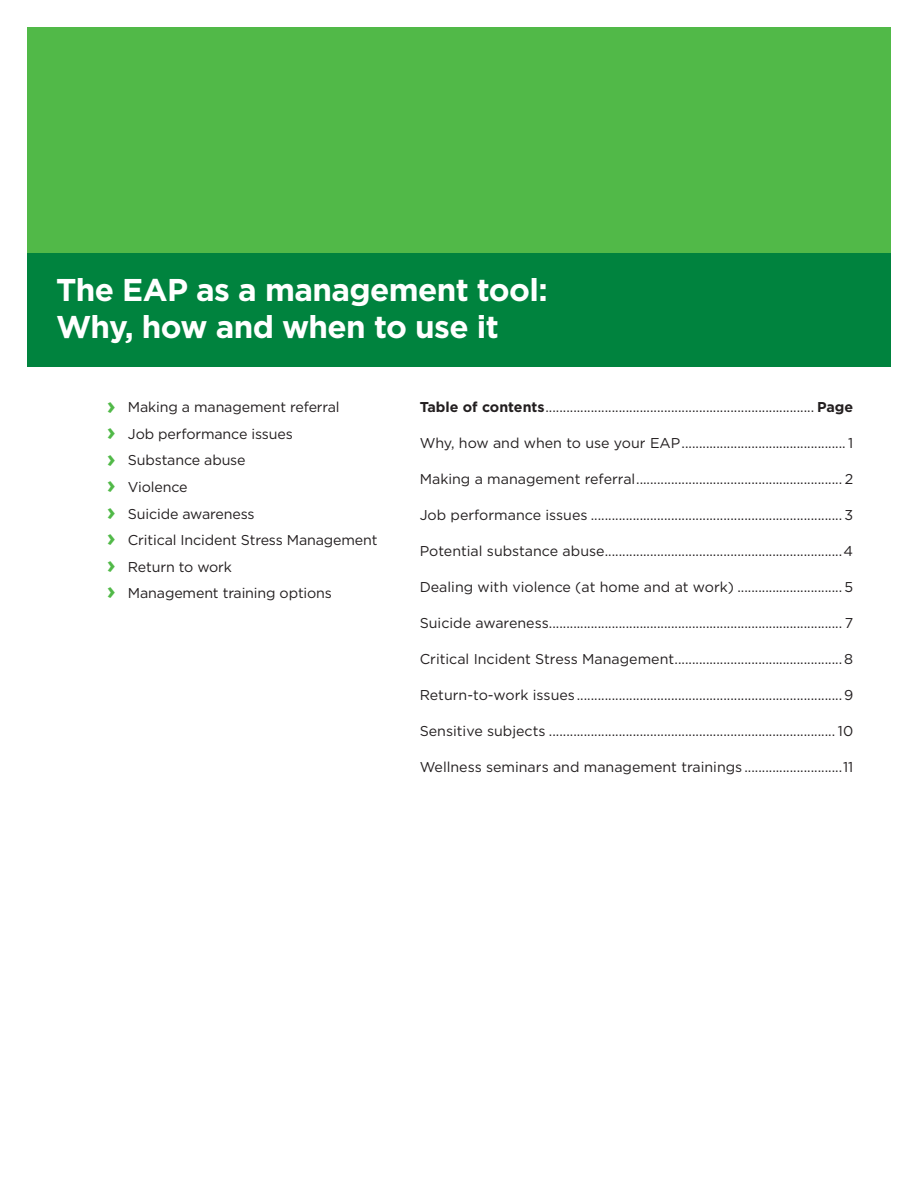
<style>
.page{position:relative;width:918px;height:1188px;background:#fff}
.page>*{position:absolute;margin:0;border:0;box-sizing:border-box;transform-origin:0 0}
.G-Subhead-color{font:700 31.5px/37.8px "Gotham";letter-spacing:-.02em;color:#fff}
.M-Intro_Copy{font:14.25px "Gotham";color:#231f20}
.Bullet_copy_book_9_5{font:14.25px "Gotham";letter-spacing:-.01em;color:#231f20}
.s1{font-weight:700;font-size:24px;color:#51b948}
.s2{font-weight:700}
</style>
<div class="page">
<div style="left:27px;top:27px;width:864px;height:333px;background:#51b948"></div>
<div style="left:27px;top:254px;width:864px;height:113px;background:#00833e"></div>
<p class="G-Subhead-color" style="left:56px;top:270px;width:493px">The EAP as a management tool:<br>Why, how and when to use it</p>
<p class="Bullet_copy_book_9_5" style="left:107px;top:398px;width:234px"><span class="s1">›</span> Making a management referral</p>
<p class="Bullet_copy_book_9_5" style="left:107px;top:425px;width:187px"><span class="s1">›</span> Job performance issues</p>
<p class="Bullet_copy_book_9_5" style="left:107px;top:451px;width:140px"><span class="s1">›</span> Substance abuse</p>
<p class="Bullet_copy_book_9_5" style="left:107px;top:478px;width:82px"><span class="s1">›</span> Violence</p>
<p class="Bullet_copy_book_9_5" style="left:107px;top:504px;width:149px"><span class="s1">›</span> Suicide awareness</p>
<p class="Bullet_copy_book_9_5" style="left:107px;top:531px;width:272px"><span class="s1">›</span> Critical Incident Stress Management</p>
<p class="Bullet_copy_book_9_5" style="left:107px;top:557px;width:127px"><span class="s1">›</span> Return to work</p>
<p class="Bullet_copy_book_9_5" style="left:107px;top:584px;width:227px"><span class="s1">›</span> Management training options</p>
<p class="M-Intro_Copy" style="left:420px;top:398px;width:435px"><span class="s2">Table of contents</span>............................................................................. <span class="s2">Page</span></p>
<p class="M-Intro_Copy" style="left:420px;top:434px;width:435px">Why, how and when to use your EAP............................................... 1</p>
<p class="M-Intro_Copy" style="left:420px;top:470px;width:435px">Making a management referral........................................................... 2</p>
<p class="M-Intro_Copy" style="left:420px;top:506px;width:435px">Job performance issues ........................................................................ 3</p>
<p class="M-Intro_Copy" style="left:420px;top:542px;width:435px">Potential substance abuse....................................................................4</p>
<p class="M-Intro_Copy" style="left:420px;top:578px;width:435px">Dealing with violence (at home and at work) .............................. 5</p>
<p class="M-Intro_Copy" style="left:420px;top:614px;width:435px">Suicide awareness.................................................................................... 7</p>
<p class="M-Intro_Copy" style="left:420px;top:650px;width:435px">Critical Incident Stress Management................................................8</p>
<p class="M-Intro_Copy" style="left:420px;top:686px;width:435px">Return-to-work issues ............................................................................9</p>
<p class="M-Intro_Copy" style="left:420px;top:722px;width:435px">Sensitive subjects .................................................................................. 10</p>
<p class="M-Intro_Copy" style="left:420px;top:758px;width:435px">Wellness seminars and management trainings ............................11</p>
</div>
